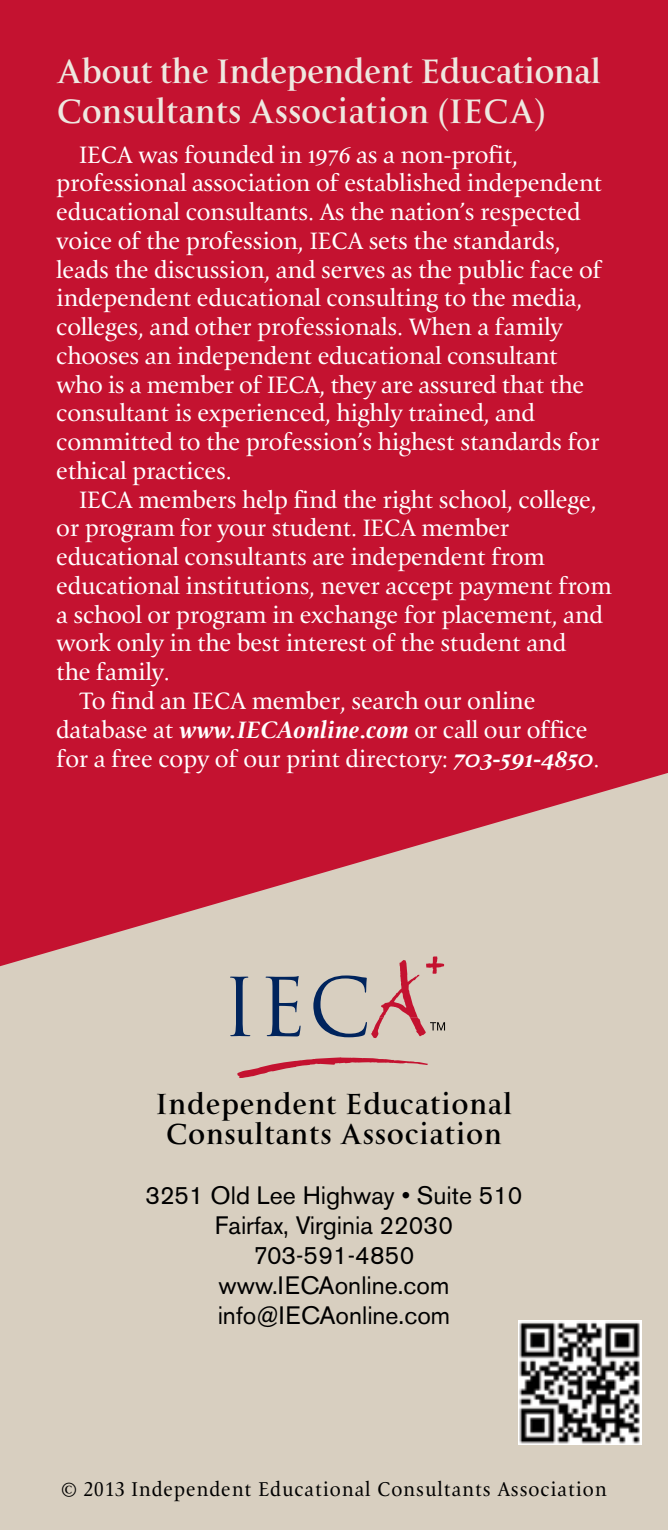
<style>
.page{position:relative;width:668px;height:1530px;background:#c41230}
.page>*{position:absolute;margin:0;border:0;box-sizing:border-box;transform-origin:0 0}
.t1{font:700 35px/40px "La Gioconda OS";letter-spacing:-.04em;color:#eee8e0}
.t2{font:700 30px/30px "La Gioconda OS";color:#000;text-align:center}
.t3{font:25px/30px "Akzidenz Grotesk BE";color:#000;text-align:center}
.t4{font:23.75px/28.8px "Reminga";letter-spacing:-.01em;color:#fff}
.t5{font:20px "Reminga TF";letter-spacing:.05em;color:#000;scale:.95 1}
.s1{font-weight:500;font-style:italic}
</style>
<div class="page">
<svg style="left:0;top:773px;width:668px;height:757px;background:#d5b5ac"></svg>
<img style="left:518px;top:1321px;width:124px;height:123px">
<svg style="left:230px;top:977px;width:20px;height:59px"></svg>
<svg style="left:266px;top:976px;width:34px;height:60px;background:#9499a0"></svg>
<svg style="left:237px;top:1057px;width:191px;height:21px"></svg>
<svg style="left:313px;top:957px;width:132px;height:81px;background:#c7b1ab"></svg>
<h1 class="t1" style="left:56px;top:51px;width:547px">About the Independent Educational<br>Consultants Association (IECA)</h1>
<p class="t4" style="left:56px;top:141px;width:547px;text-indent:22px">IECA was founded in 1976 as a non-profit, professional association of established independent educational consultants. As the nation’s respected voice of the profession, IECA sets the standards, leads the discussion, and serves as the public face of independent educational consulting to the media, colleges, and other professionals. When a family chooses an independent educational consultant who is a member of IECA, they are assured that the consultant is experienced, highly trained, and committed to the profession’s highest standards for ethical practices.</p>
<p class="t4" style="left:79px;top:486px;width:519px">IECA members help find the right school, college,</p>
<p class="t4" style="left:56px;top:515px;width:454px">or program for your student. IECA member</p>
<p class="t4" style="left:56px;top:544px;width:490px">educational consultants are independent from</p>
<p class="t4" style="left:56px;top:573px;width:557px">educational institutions, never accept payment from</p>
<p class="t4" style="left:56px;top:601px;width:548px">a school or program in exchange for placement, and</p>
<p class="t4" style="left:56px;top:630px;width:511px">work only in the best interest of the student and</p>
<p class="t4" style="left:56px;top:659px;width:115px">the family.</p>
<p class="t4" style="left:79px;top:688px;width:458px">To find an IECA member, search our online</p>
<p class="t4" style="left:56px;top:716px;width:533px">database at <span class="s1">www.IECAonline.com</span> or call our office</p>
<p class="t4" style="left:56px;top:745px;width:545px">for a free copy of our print directory: <span class="s1">703-591-4850</span>.</p>
<p class="t2" style="left:155px;top:1088px;width:359px">Independent Educational<br>Consultants Association</p>
<p class="t3" style="left:145px;top:1180px;width:379px">3251 Old Lee Highway • Suite 510<br>Fairfax, Virginia 22030<br>703-591-4850 www.IECAonline.com info@IECAonline.com</p>
<p class="t5" style="left:61px;top:1479px;width:576px">© 2013 Independent Educational Consultants Association</p>
</div>
